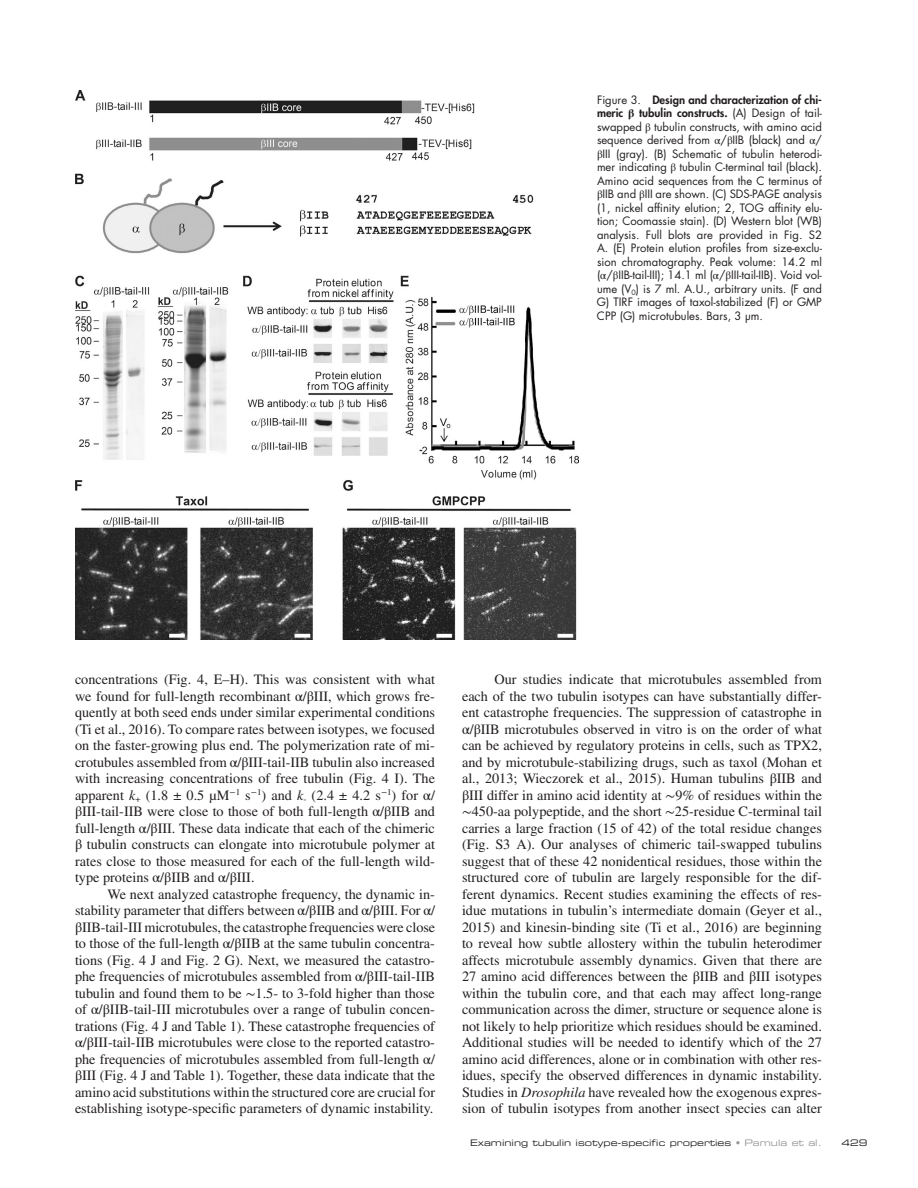
<style>
.page{position:relative;width:918px;height:1188px;background:#fff}
.page>*{position:absolute;margin:0;border:0;box-sizing:border-box;transform-origin:0 0}
.t1{font:14.25px/16.5px "Times LT Std";color:#231f20;text-align:justify}
.t2{font:11.25px/13.5px "Futura Std";color:#231f20;text-align:justify}
.t3{font:9px "Eurostile LT Std Ex 2";color:#231f20}
.s1{font-weight:800}
.s2{font-family:"STIX General";font-weight:700}
.s3{font-family:"STIX General"}
.s4{font-style:italic}
.s5{color:#949698}
</style>
<div class="page">
<img style="left:75px;top:90px;width:504px;height:550px">
<p class="t2" style="left:597px;top:93px;width:227px">Figure 3. <span class="s1">Design and characterization of chi&shy;meric</span> <span class="s2">β</span> <span class="s1">tubulin constructs.</span> (A) Design of tail&shy;swapped <span class="s3">β</span> tubulin constructs, with amino acid sequence derived from <span class="s3">α</span>/<span class="s3">β</span>IIB (black) and <span class="s3">α</span>/ <span class="s3">β</span>III (gray). (B) Schematic of tubulin heterodi&shy;mer indicating <span class="s3">β</span> tubulin C-terminal tail (black).<br>Amino acid sequences from the C terminus of <span class="s3">β</span>IIB and <span class="s3">β</span>III are shown. (C) SDS-PAGE analysis (1, nickel affinity elution; 2, TOG affinity elu&shy;tion; Coomassie stain). (D) Western blot (WB) analysis. Full blots are provided in Fig. S2<br>A. (E) Protein elution profiles from size-exclu&shy;sion chromatography. Peak volume: 14.2 ml (<span class="s3">α</span>/<span class="s3">β</span>IIB-tail-III); 14.1 ml (<span class="s3">α</span>/<span class="s3">β</span>III-tail-IIB). Void vol&shy;ume (V<sub>0</sub>) is 7 ml. A.U., arbitrary units. (F and G) TIRF images of taxol-stabilized (F) or GMP CPP (G) microtubules. Bars, 3 µm.</p>
<p class="t1" style="left:75px;top:671px;width:362px">concentrations (Fig. 4, E–H). This was consistent with what we found for full-length recombinant <span class="s3">α</span>/<span class="s3">β</span>III, which grows fre&shy;quently at both seed ends under similar experimental conditions (Ti et al., 2016). To compare rates between isotypes, we focused on the faster-growing plus end. The polymerization rate of mi&shy;crotubules assembled from <span class="s3">α</span>/<span class="s3">β</span>III-tail-IIB tubulin also increased with increasing concentrations of free tubulin (Fig. 4 I). The apparent <span class="s4">k</span><sub>+</sub> (1.8 ± 0.5 µM<sup>−</sup><sup>1</sup> s<sup>−</sup><sup>1</sup>) and <span class="s4">k</span><sub>-</sub> (2.4 ± 4.2 s<sup>−</sup><sup>1</sup>) for <span class="s3">α</span>/ <span class="s3">β</span>III-tail-IIB were close to those of both full-length <span class="s3">α</span>/<span class="s3">β</span>IIB and full-length <span class="s3">α</span>/<span class="s3">β</span>III. These data indicate that each of the chimeric <span class="s3">β</span> tubulin constructs can elongate into microtubule polymer at rates close to those measured for each of the full-length wild&shy;type proteins <span class="s3">α</span>/<span class="s3">β</span>IIB and <span class="s3">α</span>/<span class="s3">β</span>III.</p>
<p class="t1" style="left:75px;top:885px;width:362px;text-indent:32px">We next analyzed catastrophe frequency, the dynamic in&shy;stability parameter that differs between <span class="s3">α</span>/<span class="s3">β</span>IIB and <span class="s3">α</span>/<span class="s3">β</span>III. For <span class="s3">α</span>/ <span class="s3">β</span>IIB-tail-III microtubules, the catastrophe frequencies were close to those of the full-length <span class="s3">α</span>/<span class="s3">β</span>IIB at the same tubulin concentra&shy;tions (Fig. 4 J and Fig. 2 G). Next, we measured the catastro&shy;phe frequencies of microtubules assembled from <span class="s3">α</span>/<span class="s3">β</span>III-tail-IIB tubulin and found them to be <span class="s3">∼</span>1.5- to 3-fold higher than those of <span class="s3">α</span>/<span class="s3">β</span>IIB-tail-III microtubules over a range of tubulin concen&shy;trations (Fig. 4 J and Table 1). These catastrophe frequencies of <span class="s3">α</span>/<span class="s3">β</span>III-tail-IIB microtubules were close to the reported catastro&shy;phe frequencies of microtubules assembled from full-length <span class="s3">α</span>/ <span class="s3">β</span>III (Fig. 4 J and Table 1). Together, these data indicate that the amino acid substitutions within the structured core are crucial for establishing isotype-specific parameters of dynamic instability.</p>
<p class="t1" style="left:462px;top:671px;width:362px;text-indent:32px">Our studies indicate that microtubules assembled from each of the two tubulin isotypes can have substantially differ&shy;ent catastrophe frequencies. The suppression of catastrophe in <span class="s3">α</span>/<span class="s3">β</span>IIB microtubules observed in vitro is on the order of what can be achieved by regulatory proteins in cells, such as TPX2, and by microtubule-stabilizing drugs, such as taxol (Mohan et al., 2013; Wieczorek et al., 2015). Human tubulins <span class="s3">β</span>IIB and <span class="s3">β</span>III differ in amino acid identity at <span class="s3">∼</span>9% of residues within the <span class="s3">∼</span>450-aa polypeptide, and the short <span class="s3">∼</span>25-residue C-terminal tail carries a large fraction (15 of 42) of the total residue changes (Fig. S3 A). Our analyses of chimeric tail-swapped tubulins suggest that of these 42 nonidentical residues, those within the structured core of tubulin are largely responsible for the dif&shy;ferent dynamics. Recent studies examining the effects of res&shy;idue mutations in tubulin’s intermediate domain (Geyer et al., 2015) and kinesin-binding site (Ti et al., 2016) are beginning to reveal how subtle allostery within the tubulin heterodimer affects microtubule assembly dynamics. Given that there are 27 amino acid differences between the <span class="s3">β</span>IIB and <span class="s3">β</span>III isotypes within the tubulin core, and that each may affect long-range communication across the dimer, structure or sequence alone is not likely to help prioritize which residues should be examined.<br>Additional studies will be needed to identify which of the 27 amino acid differences, alone or in combination with other res&shy;idues, specify the observed differences in dynamic instability.<br>Studies in <span class="s4">Drosophila</span> have revealed how the exogenous expres&shy;sion of tubulin isotypes from another insect species can alter</p>
<p class="t3" style="left:470px;top:1136px;width:353px">Examining tubulin isotype-specific properties <span class="s5">• Pamula et al.</span></p>
<p class="t3" style="left:841px;top:1136px;width:28px">429</p>
</div>
